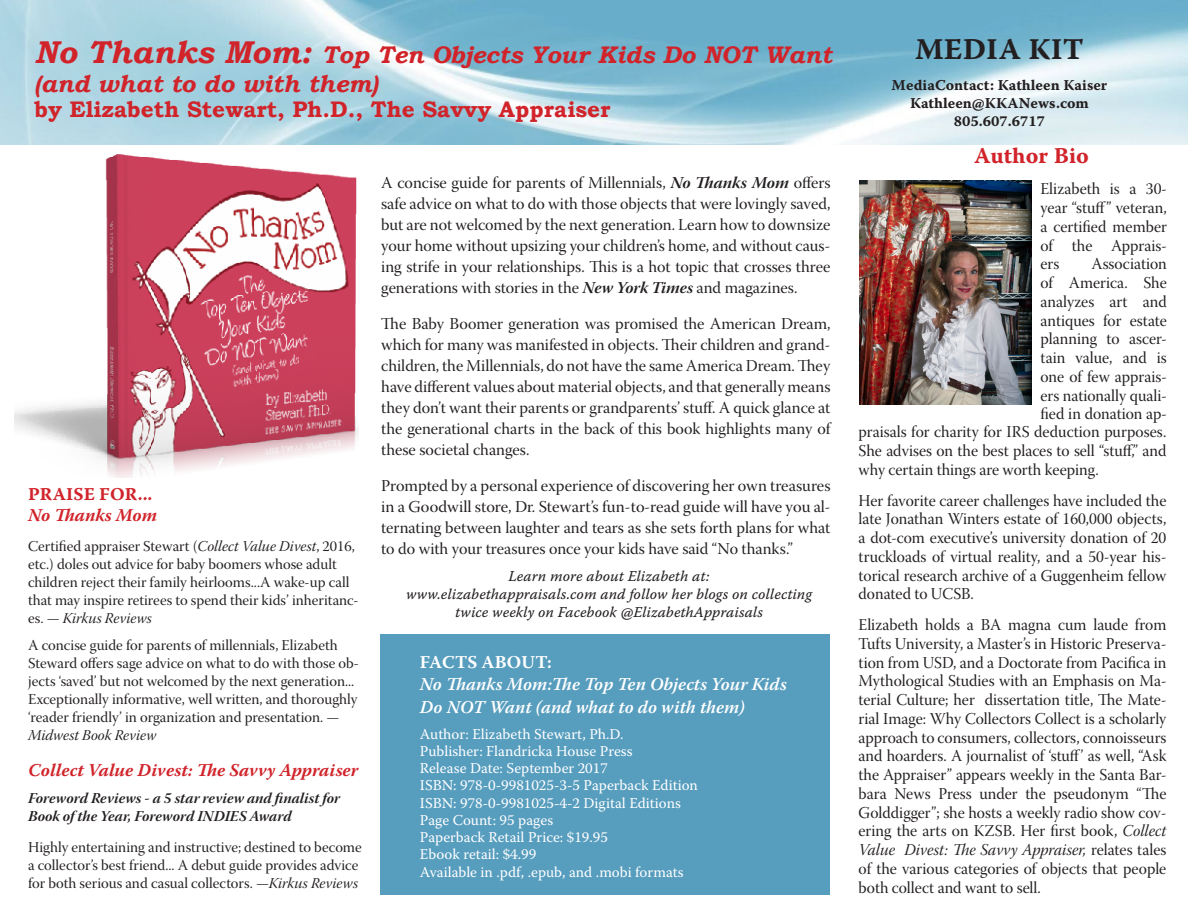
<style>
.page{position:relative;width:1188px;height:918px;background:#fff}
.page>*{position:absolute;margin:0;border:0;box-sizing:border-box;transform-origin:0 0}
.t1{font:30px "Warnock Pro Bold Capt";letter-spacing:.01em;color:#231f20}
.t2{font:italic 700 24px "Bookman Old Style";color:#d1232a}
.t3{font:700 22.5px "Bookman Old Style";color:#d1232a}
.t4{font:22.5px "Warnock Pro Bold Capt";color:#d1232a}
.t5{font:italic 600 18px "Warnock Pro";color:#fff}
.t6{font:italic 700 18px "Warnock Pro";color:#d1232a}
.t7{font:18px "Warnock Pro Bold Capt";color:#d1232a}
.t8{font:700 18px "Warnock Pro";letter-spacing:.01em;color:#fff}
.t9{font:16.5px/18.8px "Warnock Pro Subh";color:#231f20;text-align:justify}
.t10{font:15px/18px "Warnock Pro Subh";color:#231f20}
.t11{font:15px "Warnock Pro";color:#fff}
.t12{font:15px "Warnock Pro It Capt";color:#231f20}
.t13{font:15px/18px "Warnock Pro Bold It Subh";color:#231f20}
.t14{font:15px "Warnock Pro Bold Capt";color:#231f20}
.s1{font-size:31.5px}
.s2{font-family:"Warnock Pro It Subh"}
.s3{font-family:"Warnock Pro Bold It Subh"}
</style>
<div class="page">
<div style="left:380px;top:634px;width:449px;height:261px;background:#579dbe"></div>
<img style="left:0;top:0;width:1188px;height:145px">
<img style="left:859px;top:181px;width:172px;height:223px">
<img style="left:14px;top:154px;width:344px;height:323px">
<p class="t2" style="left:35px;top:40px;width:799px"><span class="s1">No Thanks Mom:</span> Top Ten Objects Your Kids Do NOT Want</p>
<p class="t2" style="left:35px;top:69px;width:345px">(and what to do with them)</p>
<p class="t3" style="left:35px;top:96px;width:577px">by Elizabeth Stewart, Ph.D., The Savvy Appraiser</p>
<p class="t7" style="left:28px;top:483px;width:126px">PRAISE FOR...</p>
<p class="t6" style="left:28px;top:504px;width:130px">No Thanks Mom</p>
<p class="t10" style="left:28px;top:539px;width:332px">Certified appraiser Stewart (<span class="s2">Collect Value Divest</span>, 2016, etc.) doles out advice for baby boomers whose adult children reject their family heirlooms...A wake-up call that may inspire retirees to spend their kids’ inheritanc&shy;es. — <span class="s2">Kirkus Reviews</span></p>
<p class="t10" style="left:28px;top:638px;width:332px">A concise guide for parents of millennials, Elizabeth Steward offers sage advice on what to do with those ob&shy;jects ‘saved’ but not welcomed by the next generation...<br>Exceptionally informative, well written, and thoroughly ‘reader friendly’ in organization and presentation. — <span class="s2">Midwest Book Review</span></p>
<p class="t6" style="left:28px;top:759px;width:332px">Collect Value Divest: The Savvy Appraiser</p>
<p class="t13" style="left:28px;top:789px;width:313px">Foreword Reviews - a 5 star review and finalist for<br>Book of the Year, Foreword INDIES Award</p>
<p class="t10" style="left:28px;top:840px;width:335px">Highly entertaining and instructive; destined to become a collector’s best friend... A debut guide provides advice for both serious and casual collectors. —<span class="s2">Kirkus Reviews</span></p>
<p class="t9" style="left:381px;top:174px;width:451px;line-height:21px">A concise guide for parents of Millennials, <span class="s3">No Thanks Mom</span> offers safe advice on what to do with those objects that were lovingly saved, but are not welcomed by the next generation. Learn how to downsize your home without upsizing your children’s home, and without caus&shy;ing strife in your relationships. This is a hot topic that crosses three generations with stories in the <span class="s3">New York Times</span> and magazines.</p>
<p class="t9" style="left:381px;top:315px;width:451px;line-height:21px">The Baby Boomer generation was promised the American Dream, which for many was manifested in objects. Their children and grand&shy;children, the Millennials, do not have the same America Dream. They have different values about material objects, and that generally means they don’t want their parents or grandparents’ stuff. A quick glance at the generational charts in the back of this book highlights many of these societal changes.</p>
<p class="t9" style="left:381px;top:477px;width:451px;line-height:21px">Prompted by a personal experience of discovering her own treasures in a Goodwill store, Dr. Stewart’s fun-to-read guide will have you al&shy;ternating between laughter and tears as she sets forth plans for what to do with your treasures once your kids have said “No thanks.”</p>
<p class="t12" style="left:508px;top:567px;width:203px">Learn more about Elizabeth at:</p>
<p class="t12" style="left:406px;top:585px;width:407px">www.elizabethappraisals.com and follow her blogs on collecting</p>
<p class="t12" style="left:455px;top:603px;width:310px">twice weekly on Facebook @ElizabethAppraisals</p>
<p class="t8" style="left:420px;top:651px;width:133px">FACTS ABOUT:</p>
<p class="t5" style="left:420px;top:674px;width:368px">No Thanks Mom:The Top Ten Objects Your Kids</p>
<p class="t5" style="left:420px;top:696px;width:326px">Do NOT Want (and what to do with them)</p>
<p class="t11" style="left:420px;top:725px;width:205px">Author: Elizabeth Stewart, Ph.D.</p>
<p class="t11" style="left:420px;top:742px;width:214px">Publisher: Flandricka House Press</p>
<p class="t11" style="left:420px;top:759px;width:189px">Release Date: September 2017</p>
<p class="t11" style="left:420px;top:776px;width:279px">ISBN: 978-0-9981025-3-5 Paperback Edition</p>
<p class="t11" style="left:420px;top:794px;width:263px">ISBN: 978-0-9981025-4-2 Digital Editions</p>
<p class="t11" style="left:420px;top:811px;width:135px">Page Count: 95 pages</p>
<p class="t11" style="left:420px;top:828px;width:189px">Paperback Retail Price: $19.95</p>
<p class="t11" style="left:420px;top:845px;width:118px">Ebook retail: $4.99</p>
<p class="t11" style="left:420px;top:863px;width:265px">Available in .pdf, .epub, and .mobi formats</p>
<p class="t1" style="left:915px;top:31px;width:170px">MEDIA KIT</p>
<p class="t14" style="left:892px;top:76px;width:217px">MediaContact: Kathleen Kaiser</p>
<p class="t14" style="left:910px;top:94px;width:180px">Kathleen@KKANews.com</p>
<p class="t14" style="left:954px;top:112px;width:93px">805.607.6717</p>
<p class="t4" style="left:974px;top:142px;width:116px">Author Bio</p>
<p class="t9" style="left:1041px;top:182px;width:128px">Elizabeth is a 30- year “stuff” veteran, a certified member of the Apprais&shy;ers</p>
<p class="t9" style="left:1091px;top:257px;width:77px">Association</p>
<p class="t9" style="left:1041px;top:276px;width:128px">of America. She</p>
<p class="t9" style="left:1041px;top:294px;width:128px">analyzes art and</p>
<p class="t9" style="left:1041px;top:313px;width:128px">antiques for estate</p>
<p class="t9" style="left:1041px;top:332px;width:128px">planning to ascer-</p>
<p class="t9" style="left:1041px;top:351px;width:128px">tain value, and is</p>
<p class="t9" style="left:1041px;top:369px;width:128px">one of few apprais-</p>
<p class="t9" style="left:1041px;top:388px;width:128px">ers nationally quali-</p>
<p class="t9" style="left:1041px;top:407px;width:128px">fied in donation ap-</p>
<p class="t9" style="left:859px;top:425px;width:309px">praisals for charity for IRS deduction purposes.</p>
<p class="t9" style="left:859px;top:443px;width:309px">She advises on the best places to sell “stuff,” and</p>
<p class="t9" style="left:859px;top:462px;width:242px">why certain things are worth keeping.</p>
<p class="t9" style="left:859px;top:493px;width:309px">Her favorite career challenges have included the late Jonathan Winters estate of 160,000 objects, a dot-com executive’s university donation of 20 truckloads of virtual reality, and a 50-year his&shy;torical research archive of a Guggenheim fellow donated to UCSB.</p>
<p class="t9" style="left:859px;top:617px;width:309px">Elizabeth holds a BA magna cum laude from Tufts University, a Master’s in Historic Preserva&shy;tion from USD, and a Doctorate from Pacifica in Mythological Studies with an Emphasis on Ma&shy;terial Culture; her dissertation title, The Mate&shy;rial Image: Why Collectors Collect is a scholarly approach to consumers, collectors, connoisseurs and hoarders. A journalist of ‘stuff’ as well, “Ask the Appraiser” appears weekly in the Santa Bar&shy;bara News Press under the pseudonym “The Golddigger”; she hosts a weekly radio show cov&shy;ering the arts on KZSB. Her first book, <span class="s2">Collect Value Divest: The Savvy Appraiser,</span> relates tales of the various categories of objects that people both collect and want to sell.</p>
</div>
